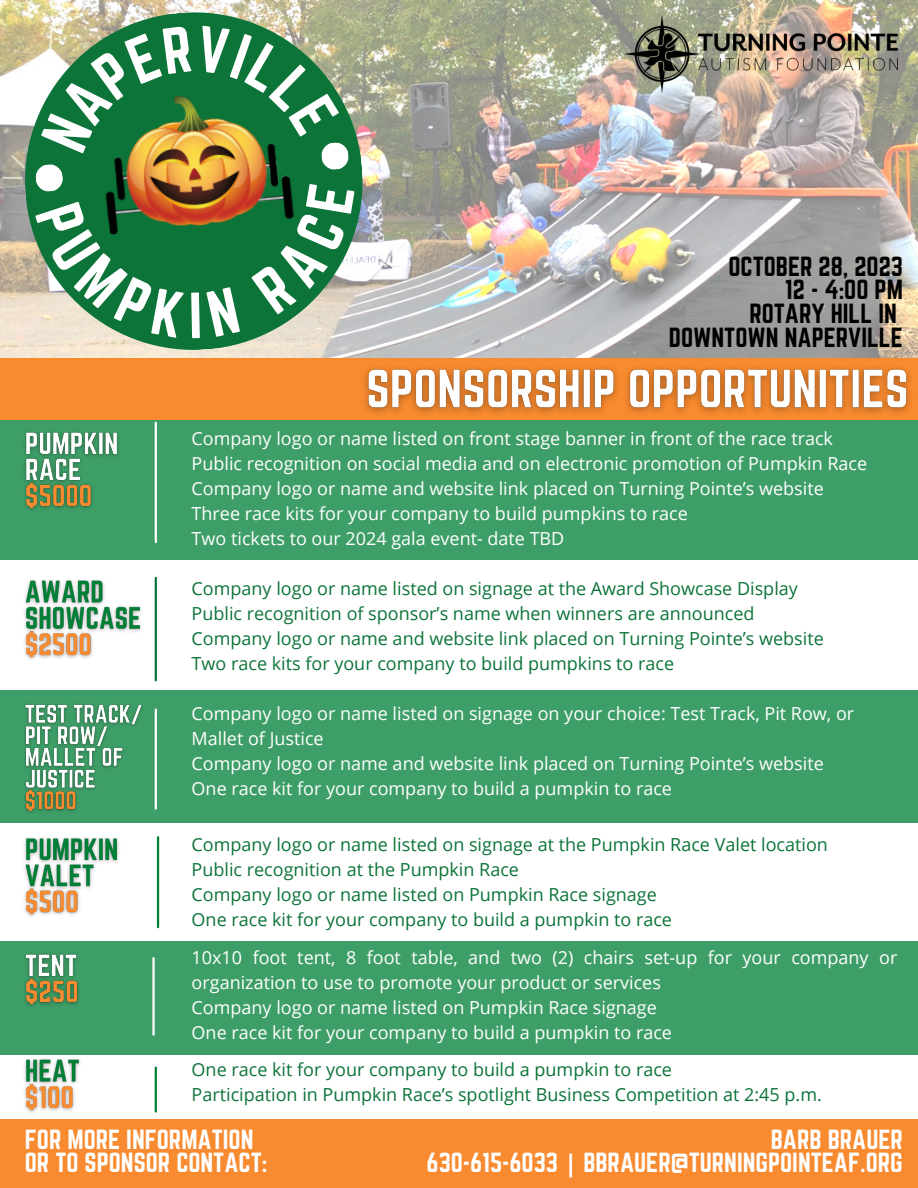
<style>
.page{position:relative;width:918px;height:1188px;background:#fff}
.page>*{position:absolute;margin:0;border:0;box-sizing:border-box;transform-origin:0 0}
.t1{font:24.15px "Norwester";color:#fff}
.t2{font:24.15px "Norwester";color:#000}
.t3{font:18px/25px "Open Sans";color:#fff}
.t4{font:18px "Open Sans";color:#0c7439}
.s1{font-family:"Noto Sans";font-weight:700}
</style>
<div class="page">
<img style="left:0;top:0;width:918px;height:358px">
<div style="left:0;top:374px;width:918px;height:681px;background:#3e9e67"></div>
<img style="left:18px;top:6px;width:351px;height:351px">
<img style="left:624px;top:16px;width:273px;height:76px">
<div style="left:0;top:358px;width:918px;height:62px;background:#f88a2f"></div>
<img style="left:353px;top:349px;width:565px;height:65px">
<img style="left:25px;top:432px;width:94px;height:78px">
<div style="left:0;top:560px;width:918px;height:130px;background:#fff"></div>
<img style="left:24px;top:704px;width:118px;height:109px">
<img style="left:24px;top:579px;width:118px;height:81px">
<hr style="left:155px;top:423px;width:2px;height:119px;background:#fff">
<hr style="left:155px;top:578px;width:2px;height:102px;background:#0c7439">
<hr style="left:155px;top:710px;width:2px;height:99px;background:#fff">
<div style="left:0;top:824px;width:918px;height:117px;background:#fff"></div>
<img style="left:24px;top:837px;width:95px;height:80px">
<hr style="left:157px;top:837px;width:2px;height:90px;background:#008037">
<img style="left:25px;top:954px;width:54px;height:52px">
<hr style="left:152px;top:958px;width:3px;height:77px;background:#fff">
<img style="left:24px;top:1058px;width:56px;height:55px">
<hr style="left:155px;top:1068px;width:2px;height:44px;background:#008037">
<div style="left:0;top:1119px;width:918px;height:69px;background:#f88a2f"></div>
<svg style="left:35px;top:25px;width:320px;height:313px;background:#43824c"></svg>
<p class="t2" style="left:729px;top:252px;width:176px">OCTOBER 28, 2023</p>
<p class="t2" style="left:785px;top:275px;width:119px">12 - 4:00 PM</p>
<p class="t2" style="left:749px;top:299px;width:149px">ROTARY HILL IN</p>
<p class="t2" style="left:669px;top:322px;width:235px">DOWNTOWN NAPERVILLE</p>
<p class="t3" style="left:192px;top:426px;width:643px">Company logo or name listed on front stage banner in front of the race track</p>
<p class="t3" style="left:192px;top:451px;width:677px">Public recognition on social media and on electronic promotion of Pumpkin Race</p>
<p class="t3" style="left:192px;top:476px;width:634px">Company logo or name and website link placed on Turning Pointeʼs website</p>
<p class="t3" style="left:192px;top:501px;width:498px">Three race kits for your company to build pumpkins to race</p>
<p class="t3" style="left:192px;top:526px;width:374px">Two tickets to our 2024 gala event- date TBD</p>
<p class="t4" style="left:192px;top:576px;width:608px">Company logo or name listed on signage at the Award Showcase Display</p>
<p class="t4" style="left:192px;top:601px;width:564px">Public recognition of sponsorʼs name when winners are announced</p>
<p class="t4" style="left:192px;top:626px;width:634px">Company logo or name and website link placed on Turning Pointeʼs website</p>
<p class="t4" style="left:192px;top:651px;width:484px">Two race kits for your company to build pumpkins to race</p>
<p class="t3" style="left:192px;top:701px;width:664px">Company logo or name listed on signage on your choice: Test Track, Pit Row, or<br>Mallet of Justice</p>
<p class="t3" style="left:192px;top:751px;width:634px">Company logo or name and website link placed on Turning Pointeʼs website</p>
<p class="t3" style="left:192px;top:776px;width:482px">One race kit for your company to build a pumpkin to race</p>
<p class="t4" style="left:192px;top:832px;width:638px">Company logo or name listed on signage at the Pumpkin Race Valet location</p>
<p class="t4" style="left:192px;top:857px;width:329px">Public recognition at the Pumpkin Race</p>
<p class="t4" style="left:192px;top:882px;width:467px">Company logo or name listed on Pumpkin Race signage</p>
<p class="t4" style="left:192px;top:907px;width:482px">One race kit for your company to build a pumpkin to race</p>
<p class="t3" style="left:192px;top:944px;width:707px">10x10 foot tent, 8 foot table, and two (2) chairs set-up for your company or organization to use to promote your product or services</p>
<p class="t3" style="left:192px;top:994px;width:467px">Company logo or name listed on Pumpkin Race signage</p>
<p class="t3" style="left:192px;top:1019px;width:482px">One race kit for your company to build a pumpkin to race</p>
<p class="t4" style="left:192px;top:1057px;width:482px">One race kit for your company to build a pumpkin to race</p>
<p class="t4" style="left:192px;top:1082px;width:632px">Participation in Pumpkin Raceʼs spotlight Business Competition at 2:45 p.m.</p>
<p class="t1" style="left:25px;top:1125px;width:230px">FOR MORE INFORMATION</p>
<p class="t1" style="left:25px;top:1148px;width:244px">OR TO SPONSOR CONTACT:</p>
<p class="t1" style="left:771px;top:1125px;width:134px">BARB BRAUER</p>
<p class="t1" style="left:427px;top:1148px;width:478px">630-615-6033 <span class="s1">|</span> BBRAUER@TURNINGPOINTEAF.ORG</p>
</div>
